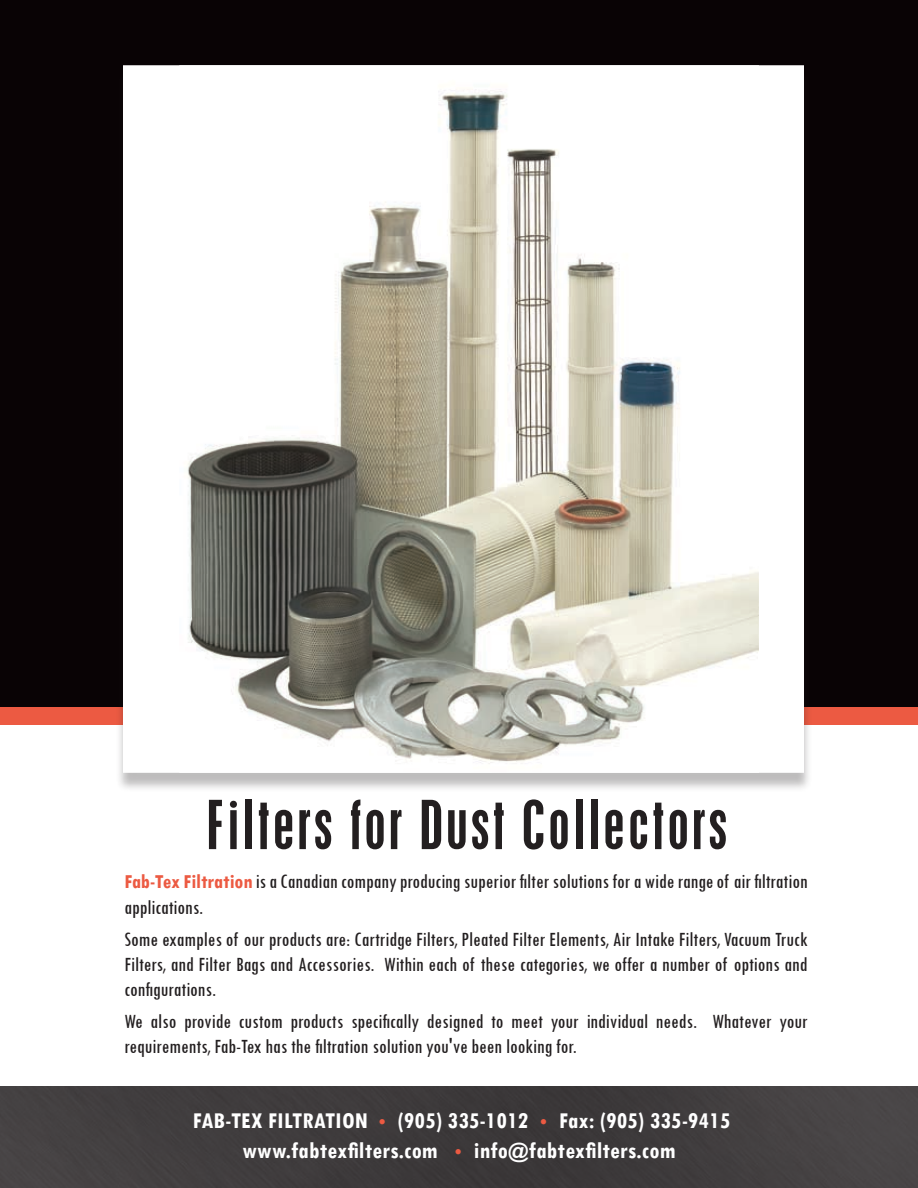
<style>
.page{position:relative;width:918px;height:1188px;background:#fff}
.page>*{position:absolute;margin:0;border:0;box-sizing:border-box;transform-origin:0 0}
.t1{font:condensed 60px "Placard";letter-spacing:.055em;color:#231f20}
.t2{font:700 condensed 24px/30px "Tw Cen";letter-spacing:.01em;color:#fff;text-align:center}
.t3{font:condensed 21px/25.2px "Tw Cen";color:#231f20}
.s1{font-weight:700;color:#ec5a42}
.s2{font-size:18px;color:#ec5a42}
.s3{font-size:21px}
</style>
<div class="page">
<div style="left:0;top:0;width:918px;height:708px;background:#090305"></div>
<img style="left:0;top:1086px;width:918px;height:102px">
<div style="left:0;top:707px;width:918px;height:18px;background:#ec5a42"></div>
<div style="left:115px;top:68px;width:704px;height:730px;background:#231f20;opacity:.3"></div>
<div style="left:123px;top:65px;width:681px;height:708px;background:#fff"></div>
<img style="left:179px;top:65px;width:580px;height:708px">
<h1 class="t1" style="left:207px;top:788px;width:521px">Filters for Dust Collectors</h1>
<p class="t3" style="left:124px;top:869px;width:685px"><span class="s1">Fab-Tex Filtration</span> is a Canadian company producing superior filter solutions for a wide range of air filtration applications.</p>
<p class="t3" style="left:124px;top:926px;width:685px;text-align:justify">Some examples of our products are: Cartridge Filters, Pleated Filter Elements, Air Intake Filters, Vacuum Truck Filters, and Filter Bags and Accessories. Within each of these categories, we offer a number of options and configurations.</p>
<p class="t3" style="left:124px;top:1008px;width:685px">We also provide custom products specifically designed to meet your individual needs. Whatever your requirements, Fab-Tex has the filtration solution you've been looking for.</p>
<p class="t2" style="left:193px;top:1105px;width:539px">FAB-TEX FILTRATION <span class="s2">•</span> (905) 335-1012 <span class="s2">•</span> Fax: (905) 335-9415 www.fabtexfilters.com <span class="s2">•</span> info<span class="s3">@</span>fabtexfilters.com</p>
</div>
